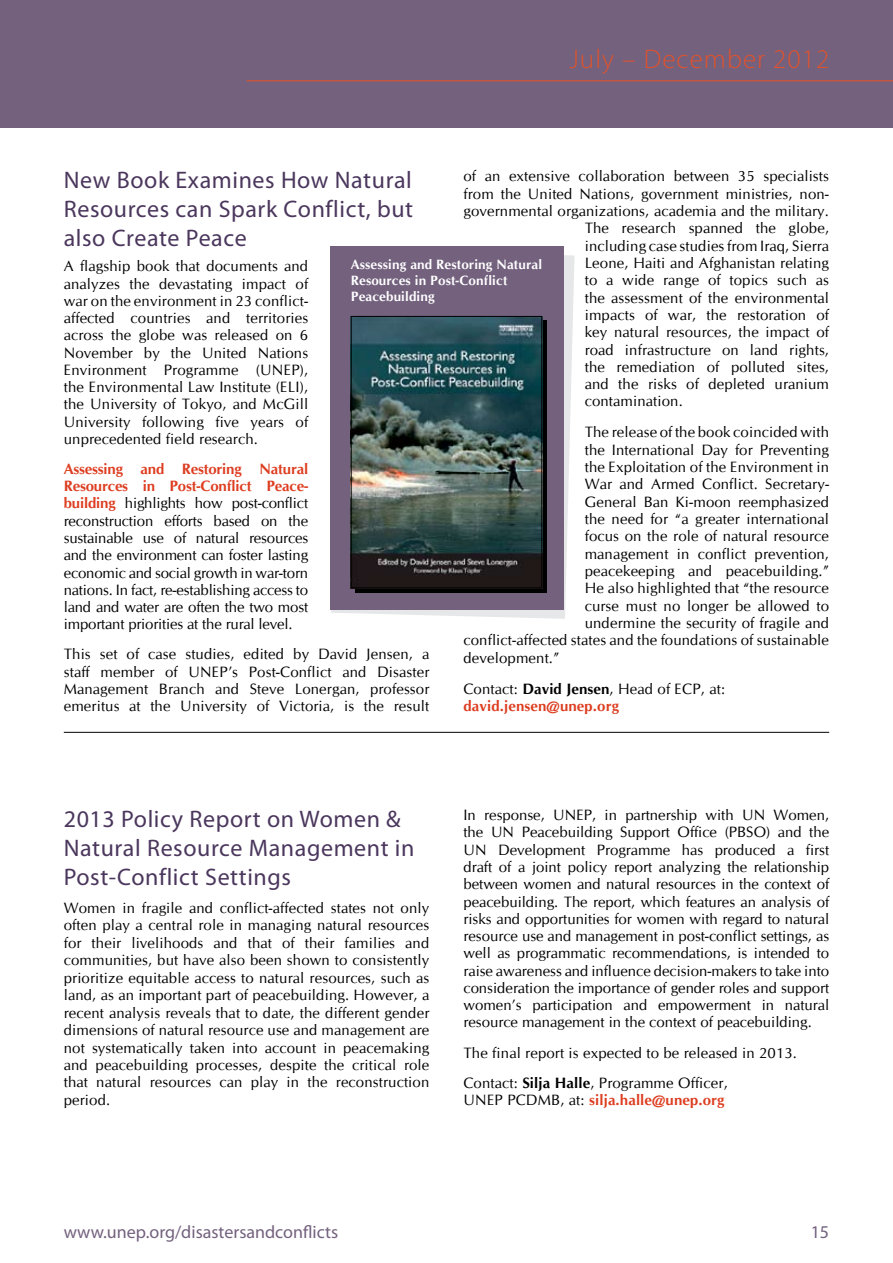
<style>
.page{position:relative;width:893px;height:1263px;background:#fff}
.page>*{position:absolute;margin:0;border:0;box-sizing:border-box;transform-origin:0 0}
.t1{font:300 27px "Myriad Pro";letter-spacing:.04em;color:#e0522d}
.t2{font:24px/28.8px "Myriad Pro";letter-spacing:.025em;color:#4b375d;text-align:justify}
.t3{font:18px "Myriad Pro";color:#73617e}
.t4{font:15px/17.2px "CG Omega";letter-spacing:.01em;color:#000;text-align:justify}
.t5{font:700 15px "CG Omega";letter-spacing:.01em;color:#dd3d20}
.t6{font:700 13.5px/16.2px "CG Omega";letter-spacing:.01em;color:#fff}
.s1{font-weight:700}
.s2{font-weight:700;color:#dd3d20}
.s3{font-weight:400;color:#000}
</style>
<div class="page">
<div style="left:0;top:0;width:893px;height:128px;background:#73617e"></div>
<hr style="left:247px;top:80px;width:646px;height:1px;background:#e0522d">
<svg style="left:331px;top:249px;width:243px;height:370px;fill:#e6e7e8"></svg>
<div style="left:330px;top:246px;width:233px;height:363px;background:#73617e"></div>
<div style="left:355px;top:320px;width:191px;height:272px;background:linear-gradient(to right,#0b0808,#0a0807)"></div>
<img style="left:353px;top:318px;width:187px;height:268px">
<div style="left:351px;top:316px;width:191px;height:272px;border:1px solid #000"></div>
<hr style="left:64px;top:732px;width:765px;height:1px;background:#000">
<h1 class="t1" style="left:569px;top:44px;width:261px">July – December 2012</h1>
<p class="t4" style="left:463px;top:168px;width:367px">of an extensive collaboration between 35 specialists</p>
<p class="t4" style="left:463px;top:185px;width:367px">from the United Nations, government ministries, non-</p>
<p class="t4" style="left:463px;top:202px;width:367px">governmental organizations, academia and the military.</p>
<p class="t4" style="left:585px;top:220px;width:246px">The research spanned the globe,</p>
<p class="t4" style="left:585px;top:237px;width:246px">including case studies from Iraq, Sierra</p>
<p class="t4" style="left:585px;top:254px;width:246px">Leone, Haiti and Afghanistan relating</p>
<p class="t4" style="left:585px;top:272px;width:246px">to a wide range of topics such as</p>
<p class="t4" style="left:585px;top:289px;width:246px">the assessment of the environmental</p>
<p class="t4" style="left:585px;top:306px;width:246px">impacts of war, the restoration of</p>
<p class="t4" style="left:585px;top:324px;width:246px">key natural resources, the impact of</p>
<p class="t4" style="left:585px;top:341px;width:246px">road infrastructure on land rights,</p>
<p class="t4" style="left:585px;top:358px;width:246px">the remediation of polluted sites,</p>
<p class="t4" style="left:585px;top:376px;width:246px">and the risks of depleted uranium</p>
<p class="t4" style="left:585px;top:393px;width:100px">contamination.</p>
<p class="t4" style="left:585px;top:424px;width:246px">The release of the book coincided with</p>
<p class="t4" style="left:585px;top:441px;width:246px">the International Day for Preventing</p>
<p class="t4" style="left:585px;top:458px;width:246px">the Exploitation of the Environment in</p>
<p class="t4" style="left:585px;top:476px;width:246px">War and Armed Conflict. Secretary-</p>
<p class="t4" style="left:585px;top:493px;width:246px">General Ban Ki-moon reemphasized</p>
<p class="t4" style="left:585px;top:510px;width:246px">the need for “a greater international</p>
<p class="t4" style="left:585px;top:528px;width:246px">focus on the role of natural resource</p>
<p class="t4" style="left:585px;top:545px;width:246px">management in conflict prevention,</p>
<p class="t4" style="left:585px;top:562px;width:246px">peacekeeping and peacebuilding.”</p>
<p class="t4" style="left:585px;top:580px;width:246px">He also highlighted that “the resource</p>
<p class="t4" style="left:585px;top:597px;width:246px">curse must no longer be allowed to</p>
<p class="t4" style="left:585px;top:614px;width:246px">undermine the security of fragile and</p>
<p class="t4" style="left:463px;top:632px;width:367px">conflict-affected states and the foundations of sustainable</p>
<p class="t4" style="left:463px;top:649px;width:98px">development.”</p>
<p class="t4" style="left:463px;top:680px;width:263px">Contact: <span class="s1">David Jensen</span>, Head of ECP, at: <span class="s2">david.jensen@unep.org</span></p>
<h2 class="t2" style="left:64px;top:166px;width:351px">New Book Examines How Natural Resources can Spark Conflict, but also Create Peace</h2>
<p class="t4" style="left:64px;top:258px;width:246px">A flagship book that documents and analyzes the devastating impact of war on the environment in 23 conflict&shy;affected countries and territories across the globe was released on 6<br>November by the United Nations Environment Programme (UNEP), the Environmental Law Institute (ELI), the University of Tokyo, and McGill University following five years of unprecedented field research.</p>
<p class="t4" style="left:64px;top:460px;width:246px"><span class="s2">Assessing and Restoring Natural Resources in Post-Conflict Peace&shy;building</span> highlights how post-conflict reconstruction efforts based on the sustainable use of natural resources and the environment can foster lasting economic and social growth in war-torn nations. In fact, re-establishing access to land and water are often the two most important priorities at the rural level.</p>
<p class="t4" style="left:64px;top:646px;width:367px">This set of case studies, edited by David Jensen, a staff member of UNEP’s Post-Conflict and Disaster Management Branch and Steve Lonergan, professor emeritus at the University of Victoria, is the result</p>
<p class="t6" style="left:351px;top:256px;width:193px">Assessing and Restoring Natural<br>Resources in Post-Conflict<br>Peacebuilding</p>
<h2 class="t2" style="left:64px;top:805px;width:352px;text-align:left">2013 Policy Report on Women &amp;<br>Natural Resource Management in<br>Post-Conflict Settings</h2>
<p class="t4" style="left:64px;top:899px;width:367px">Women in fragile and conflict-affected states not only often play a central role in managing natural resources for their livelihoods and that of their families and communities, but have also been shown to consistently prioritize equitable access to natural resources, such as land, as an important part of peacebuilding. However, a recent analysis reveals that to date, the different gender dimensions of natural resource use and management are not systematically taken into account in peacemaking and peacebuilding processes, despite the critical role that natural resources can play in the reconstruction period.</p>
<p class="t4" style="left:463px;top:806px;width:367px">In response, UNEP, in partnership with UN Women, the UN Peacebuilding Support Office (PBSO) and the UN Development Programme has produced a first draft of a joint policy report analyzing the relationship between women and natural resources in the context of peacebuilding. The report, which features an analysis of risks and opportunities for women with regard to natural resource use and management in post-conflict settings, as well as programmatic recommendations, is intended to raise awareness and influence decision-makers to take into consideration the importance of gender roles and support women’s participation and empowerment in natural resource management in the context of peacebuilding.</p>
<p class="t4" style="left:463px;top:1037px;width:335px;line-height:30px">The final report is expected to be released in 2013.<br>Contact: <span class="s1">Silja Halle</span>, Programme Officer,</p>
<p class="t5" style="left:463px;top:1091px;width:263px"><span class="s3">UNEP PCDMB, at:</span> silja.halle@unep.org</p>
<p class="t3" style="left:64px;top:1222px;width:276px">www.unep.org/disastersandconflicts</p>
<p class="t3" style="left:811px;top:1222px;width:20px">15</p>
</div>
